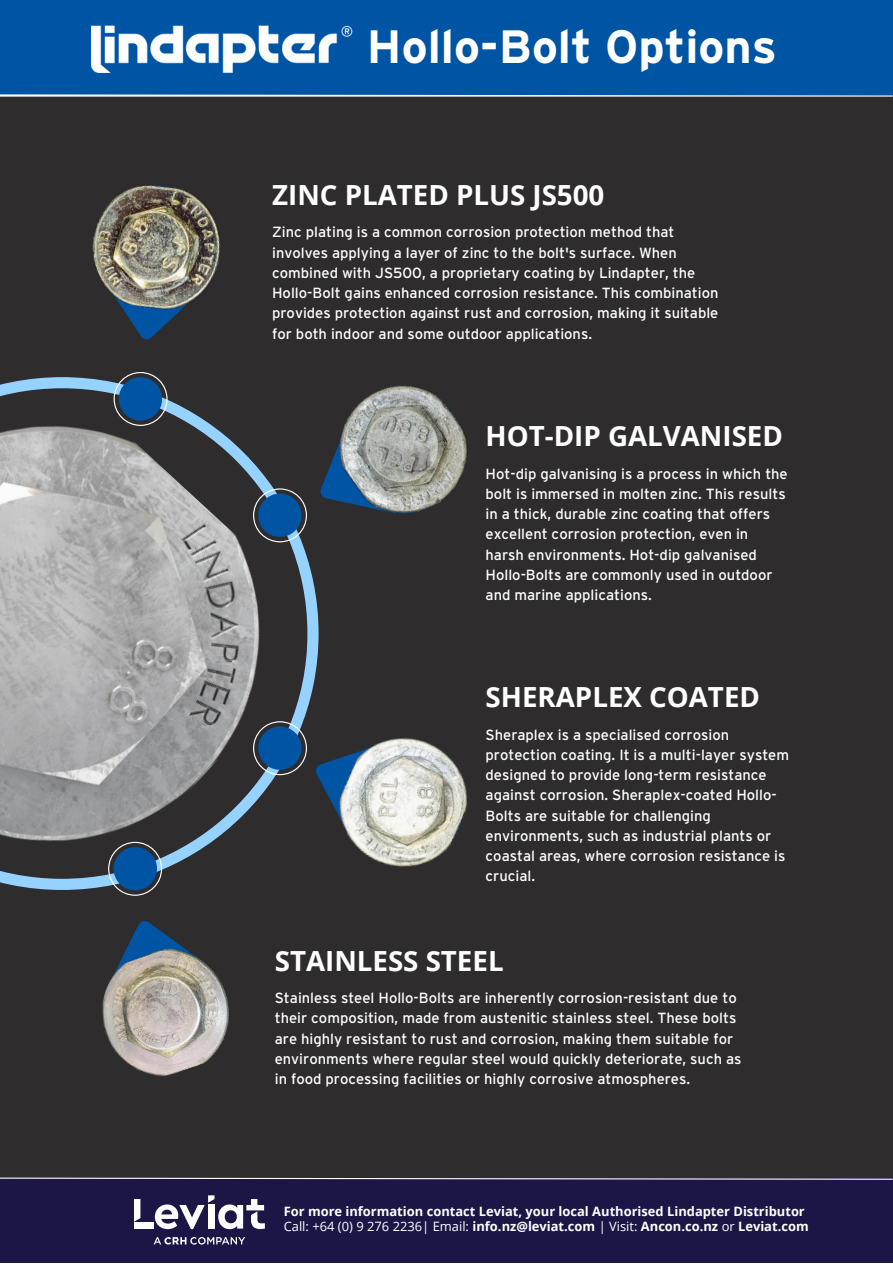
<style>
.page{position:relative;width:893px;height:1264px;background:#fff}
.page>*{position:absolute;margin:0;border:0;box-sizing:border-box;transform-origin:0 0}
.t1{font:700 46.65px "Interstate";color:#fff}
.t2{font:700 27.75px "Open Sans";color:#fff}
.t3{font:14.7px/20.2px "Interstate";color:#fff}
.t4{font:700 12.9px/15px "Open Sans";color:#fff}
.s1{font-weight:400}
</style>
<div class="page">
<div style="left:0;top:0;width:892px;height:1262px;background:#2e2c2d"></div>
<svg style="left:136px;top:329px;width:25px;height:11px"></svg>
<div style="left:0;top:0;width:892px;height:95px;background:#0054a4"></div>
<svg style="left:0;top:94px;width:892px;height:3px"></svg>
<img style="left:92px;top:25px;width:261px;height:47px">
<div style="left:0;top:1178px;width:892px;height:84px;background:#1b1646"></div>
<svg style="left:0;top:1177px;width:892px;height:2px"></svg>
<svg style="left:154px;top:1237px;width:91px;height:7px"></svg>
<div style="left:134px;top:1222px;width:20px;height:6px;background:#fff"></div>
<svg style="left:134px;top:1199px;width:6px;height:22px"></svg>
<svg style="left:155px;top:1195px;width:110px;height:34px"></svg>
<img style="left:92px;top:185px;width:129px;height:144px">
<img style="left:102px;top:928px;width:127px;height:149px">
<img style="left:338px;top:385px;width:129px;height:129px">
<img style="left:338px;top:738px;width:130px;height:129px">
<img style="left:0;top:372px;width:338px;height:524px">
<p class="t1" style="left:367px;top:21px;width:411px">Hollo-Bolt Options</p>
<p class="t2" style="left:272px;top:175px;width:333px">ZINC PLATED PLUS JS500</p>
<p class="t3" style="left:272px;top:222px;width:448px">Zinc plating is a common corrosion protection method that involves applying a layer of zinc to the bolt's surface. When combined with JS500, a proprietary coating by Lindapter, the Hollo-Bolt gains enhanced corrosion resistance. This combination provides protection against rust and corrosion, making it suitable for both indoor and some outdoor applications.</p>
<p class="t2" style="left:485px;top:416px;width:299px">HOT-DIP GALVANISED</p>
<p class="t3" style="left:485px;top:463px;width:304px">Hot-dip galvanising is a process in which the bolt is immersed in molten zinc. This results in a thick, durable zinc coating that offers excellent corrosion protection, even in harsh environments. Hot-dip galvanised Hollo-Bolts are commonly used in outdoor and marine applications.</p>
<p class="t2" style="left:485px;top:677px;width:276px">SHERAPLEX COATED</p>
<p class="t3" style="left:485px;top:724px;width:305px">Sheraplex is a specialised corrosion protection coating. It is a multi-layer system designed to provide long-term resistance against corrosion. Sheraplex-coated Hollo-Bolts are suitable for challenging environments, such as industrial plants or coastal areas, where corrosion resistance is crucial.</p>
<p class="t2" style="left:275px;top:940px;width:230px">STAINLESS STEEL</p>
<p class="t3" style="left:275px;top:987px;width:468px">Stainless steel Hollo-Bolts are inherently corrosion-resistant due to their composition, made from austenitic stainless steel. These bolts are highly resistant to rust and corrosion, making them suitable for environments where regular steel would quickly deteriorate, such as in food processing facilities or highly corrosive atmospheres.</p>
<p class="t4" style="left:284px;top:1202px;width:526px">For more information contact Leviat, your local Authorised Lindapter Distributor<br><span class="s1">Call:</span> <span class="s1">+64 (0) 9 276 2236</span><span class="s1">| Email:</span> info.nz@leviat.com <span class="s1">| Visit:</span> Ancon.co.nz <span class="s1">or</span> Leviat.com</p>
</div>
